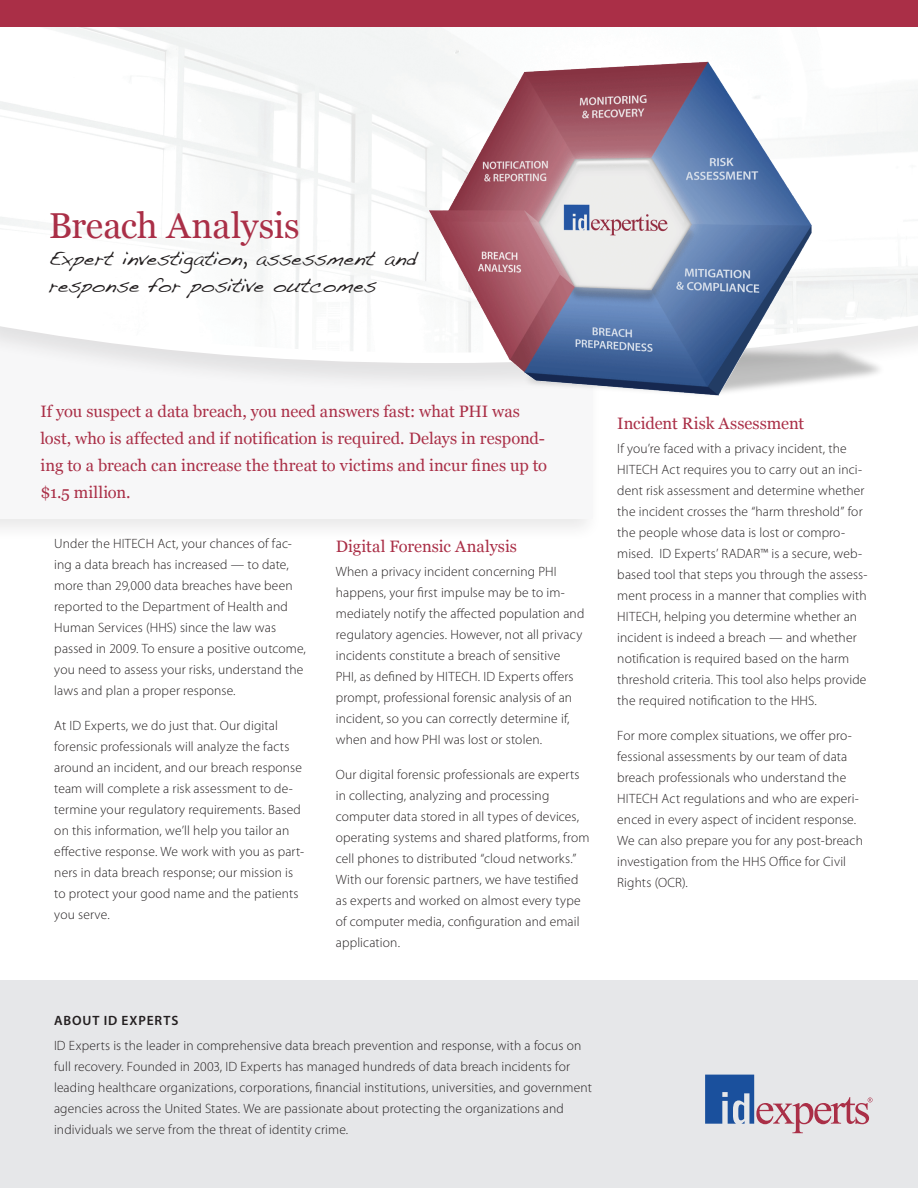
<style>
.page{position:relative;width:918px;height:1188px;background:#fff}
.page>*{position:absolute;margin:0;border:0;box-sizing:border-box;transform-origin:0 0}
.Headline{font:36px "Georgia";letter-spacing:-.005em;color:#aa2f47}
.Subheadline{font:18px/27px "Dakota";color:#231f20}
.Section_Header{font:16.5px/27px "Georgia";color:#aa2f47}
.Body{font:300 13.5px/21px "Myriad Pro";letter-spacing:.01em;color:#231f20}
.Subhead_2{font:600 13.5px "Myriad Pro";letter-spacing:.07em;color:#231f20}
</style>
<div class="page">
<div style="left:0;top:292px;width:602px;height:251px;background:#f7f7f8"></div>
<div style="left:0;top:1px;width:918px;height:393px;background:#231f20;opacity:.1"></div>
<svg style="left:0;top:26px;width:918px;height:342px"></svg>
<div style="left:0;top:981px;width:918px;height:207px;background:#e6e7e9"></div>
<img style="left:887px;top:326px;width:29px;height:68px">
<img style="left:394px;top:26px;width:493px;height:370px">
<div style="left:0;top:0;width:918px;height:26px;background:#aa2f47"></div>
<svg style="left:705px;top:1075px;width:168px;height:58px"></svg>
<p class="Headline" style="left:49px;top:204px;width:253px">Breach Analysis</p>
<p class="Subheadline" style="left:49px;top:247px;width:370px">Expert investigation, assessment and response for positive outcomes</p>
<p class="Section_Header" style="left:40px;top:398px;width:508px">If you suspect a data breach, you need answers fast: what PHI was lost, who is affected and if notification is required. Delays in respond&shy;ing to a breach can increase the threat to victims and incur fines up to $1.5 million.</p>
<p class="Body" style="left:54px;top:533px;width:253px">Under the HITECH Act, your chances of fac&shy;ing a data breach has increased — to date, more than 29,000 data breaches have been reported to the Department of Health and Human Services (HHS) since the law was passed in 2009. To ensure a positive outcome, you need to assess your risks, understand the laws and plan a proper response.</p>
<p class="Body" style="left:54px;top:714px;width:251px">At ID Experts, we do just that. Our digital forensic professionals will analyze the facts around an incident, and our breach response team will complete a risk assessment to de&shy;termine your regulatory requirements. Based on this information, we’ll help you tailor an effective response. We work with you as part&shy;ners in data breach response; our mission is to protect your good name and the patients you serve.</p>
<p class="Section_Header" style="left:336px;top:533px;width:183px">Digital Forensic Analysis</p>
<p class="Body" style="left:336px;top:561px;width:250px">When a privacy incident concerning PHI happens, your first impulse may be to im&shy;mediately notify the affected population and regulatory agencies. However, not all privacy incidents constitute a breach of sensitive<br>PHI, as defined by HITECH. ID Experts offers prompt, professional forensic analysis of an incident, so you can correctly determine if, when and how PHI was lost or stolen.</p>
<p class="Body" style="left:336px;top:763px;width:255px">Our digital forensic professionals are experts in collecting, analyzing and processing computer data stored in all types of devices, operating systems and shared platforms, from cell phones to distributed “cloud networks.” With our forensic partners, we have testified as experts and worked on almost every type of computer media, configuration and email application.</p>
<p class="Section_Header" style="left:617px;top:410px;width:188px">Incident Risk Assessment</p>
<p class="Body" style="left:617px;top:438px;width:252px">If you’re faced with a privacy incident, the HITECH Act requires you to carry out an inci&shy;dent risk assessment and determine whether the incident crosses the “harm threshold” for the people whose data is lost or compro&shy;mised. ID Experts’ RADAR™ is a secure, web&shy;based tool that steps you through the assess&shy;ment process in a manner that complies with HITECH, helping you determine whether an incident is indeed a breach — and whether notification is required based on the harm threshold criteria. This tool also helps provide the required notification to the HHS.</p>
<p class="Body" style="left:617px;top:724px;width:247px">For more complex situations, we offer pro&shy;fessional assessments by our team of data breach professionals who understand the HITECH Act regulations and who are experi&shy;enced in every aspect of incident response.<br>We can also prepare you for any post-breach investigation from the HHS Office for Civil Rights (OCR).</p>
<p class="Subhead_2" style="left:54px;top:1012px;width:126px">ABOUT ID EXPERTS</p>
<p class="Body" style="left:54px;top:1035px;width:539px">ID Experts is the leader in comprehensive data breach prevention and response, with a focus on full recovery. Founded in 2003, ID Experts has managed hundreds of data breach incidents for leading healthcare organizations, corporations, financial institutions, universities, and government agencies across the United States. We are passionate about protecting the organizations and individuals we serve from the threat of identity crime.</p>
</div>
